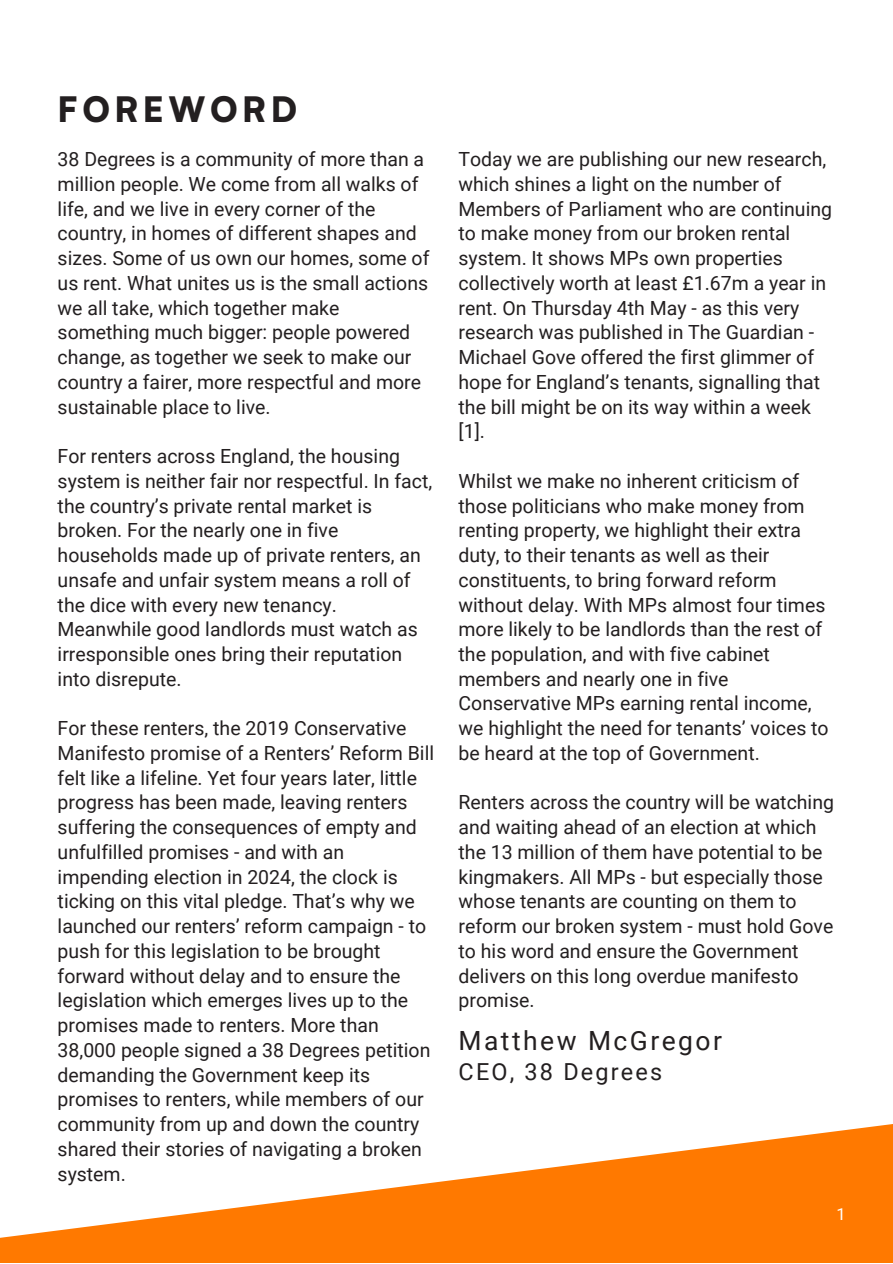
<style>
.page{position:relative;width:893px;height:1264px;background:#fff}
.page>*{position:absolute;margin:0;border:0;box-sizing:border-box;transform-origin:0 0}
.t1{font:900 34.65px "Satoshi";letter-spacing:.13em;color:#231f20}
.t2{font:26.4px "Roboto";letter-spacing:.095em;color:#231f20}
.t3{font:23.4px "Roboto";letter-spacing:.095em;color:#231f20}
.t4{font:19.5px/24.8px "Roboto";color:#231f20}
.t5{font:16.5px "Roboto";color:#fff}
</style>
<div class="page">
<svg style="left:0;top:1124px;width:892px;height:138px;fill:#ff7900"></svg>
<p class="t1" style="left:58px;top:87px;width:241px">FOREWORD</p>
<p class="t4" style="left:58px;top:147px;width:373px">38 Degrees is a community of more than a million people. We come from all walks of life, and we live in every corner of the country, in homes of different shapes and sizes. Some of us own our homes, some of us rent. What unites us is the small actions we all take, which together make something much bigger: people powered change, as together we seek to make our country a fairer, more respectful and more sustainable place to live.</p>
<p class="t4" style="left:58px;top:444px;width:376px">For renters across England, the housing system is neither fair nor respectful. In fact, the country’s private rental market is broken. For the nearly one in five households made up of private renters, an unsafe and unfair system means a roll of the dice with every new tenancy.<br>Meanwhile good landlords must watch as irresponsible ones bring their reputation into disrepute.</p>
<p class="t4" style="left:58px;top:716px;width:378px">For these renters, the 2019 Conservative Manifesto promise of a Renters’ Reform Bill felt like a lifeline. Yet four years later, little progress has been made, leaving renters suffering the consequences of empty and unfulfilled promises - and with an impending election in 2024, the clock is ticking on this vital pledge. That’s why we launched our renters’ reform campaign - to push for this legislation to be brought forward without delay and to ensure the legislation which emerges lives up to the promises made to renters. More than 38,000 people signed a 38 Degrees petition demanding the Government keep its promises to renters, while members of our community from up and down the country shared their stories of navigating a broken system.</p>
<p class="t4" style="left:458px;top:147px;width:375px">Today we are publishing our new research, which shines a light on the number of Members of Parliament who are continuing to make money from our broken rental system. It shows MPs own properties collectively worth at least £1.67m a year in rent. On Thursday 4th May - as this very research was published in The Guardian - Michael Gove offered the first glimmer of hope for England’s tenants, signalling that the bill might be on its way within a week [1].</p>
<p class="t4" style="left:458px;top:469px;width:371px">Whilst we make no inherent criticism of those politicians who make money from renting property, we highlight their extra duty, to their tenants as well as their constituents, to bring forward reform without delay. With MPs almost four times more likely to be landlords than the rest of the population, and with five cabinet members and nearly one in five Conservative MPs earning rental income, we highlight the need for tenants’ voices to be heard at the top of Government.</p>
<p class="t4" style="left:458px;top:790px;width:377px">Renters across the country will be watching and waiting ahead of an election at which the 13 million of them have potential to be kingmakers. All MPs - but especially those whose tenants are counting on them to reform our broken system - must hold Gove to his word and ensure the Government delivers on this long overdue manifesto promise.</p>
<p class="t2" style="left:458px;top:1025px;width:265px">Matthew McGregor</p>
<p class="t3" style="left:458px;top:1057px;width:205px">CEO, 38 Degrees</p>
<p class="t5" style="left:836px;top:1204px;width:11px">1</p>
</div>
